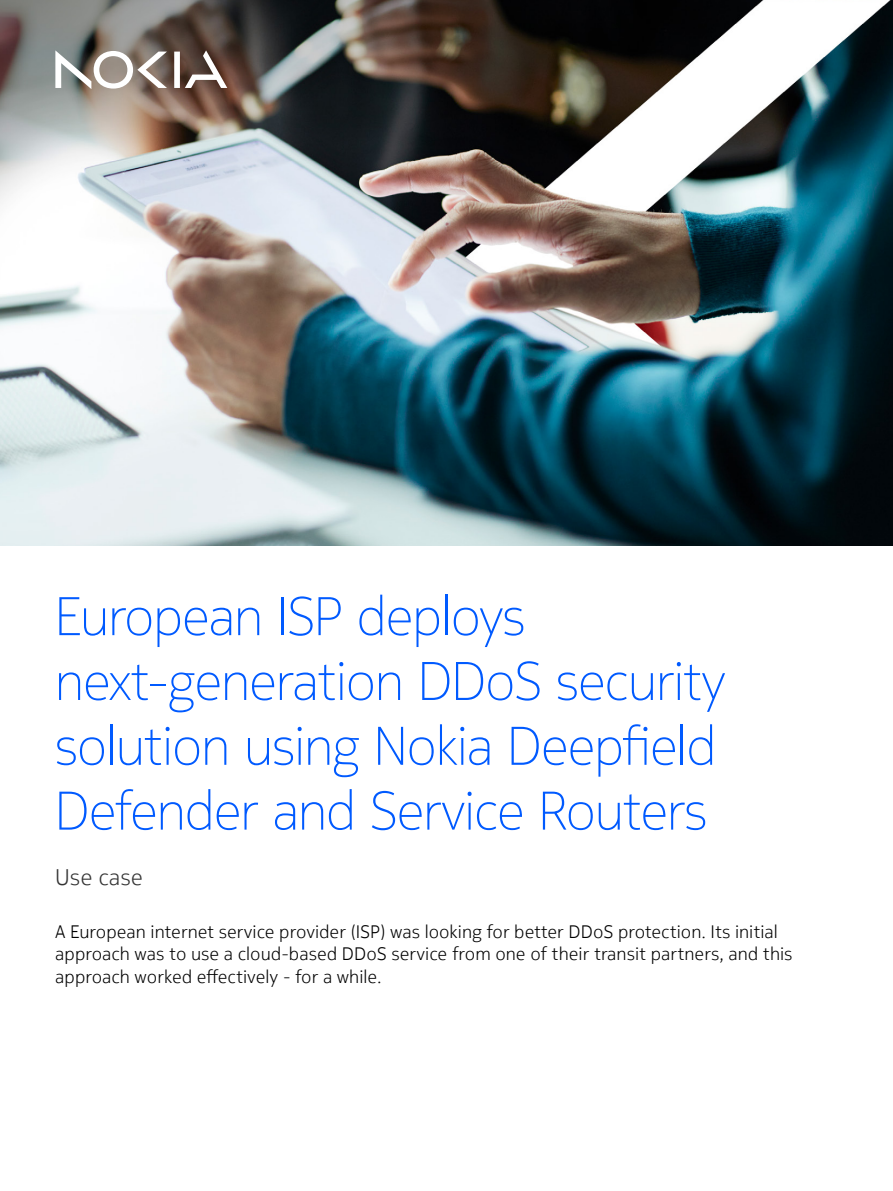
<style>
.page{position:relative;width:893px;height:1191px;background:#fff}
.page>*{position:absolute;margin:0;border:0;box-sizing:border-box;transform-origin:0 0}
.t1{font:200 54px/64.8px "Nokia Pure Headline";letter-spacing:-.005em;color:#005aff}
.t2{font:300 22.5px "Nokia Pure Text";color:#333}
.t3{font:300 18px/22.5px "Nokia Pure Text";color:#000}
</style>
<div class="page">
<img style="left:0;top:0;width:893px;height:545px">
<svg style="left:55px;top:50px;width:172px;height:39px"></svg>
<h1 class="t1" style="left:55px;top:583px;width:671px">European ISP deploys next-generation DDoS security solution using Nokia Deepfield<br>Defender and Service Routers</h1>
<p class="t2" style="left:55px;top:863px;width:89px">Use case</p>
<p class="t3" style="left:55px;top:920px;width:739px">A European internet service provider (ISP) was looking for better DDoS protection. Its initial approach was to use a cloud-based DDoS service from one of their transit partners, and this approach worked effectively - for a while.</p>
</div>
